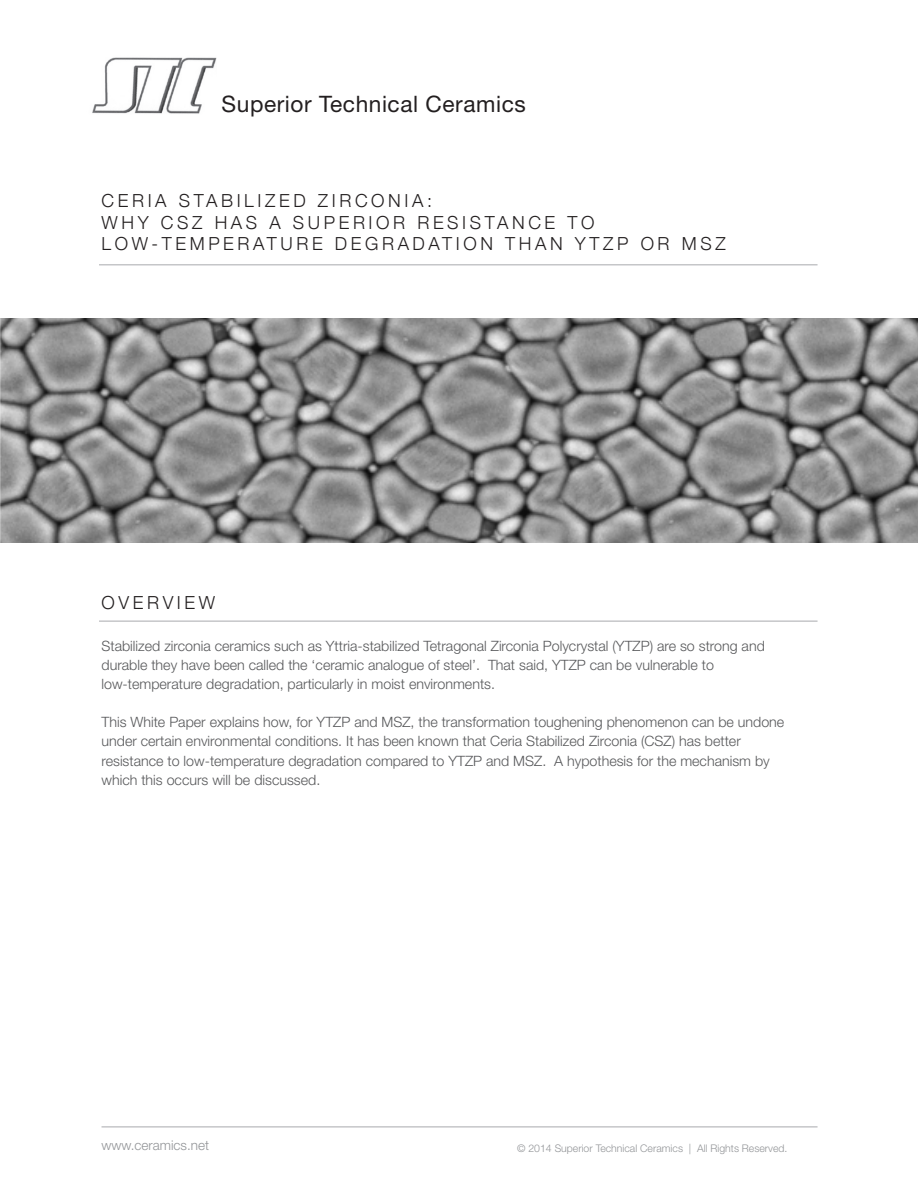
<style>
.page{position:relative;width:918px;height:1188px;background:#fff}
.page>*{position:absolute;margin:0;border:0;box-sizing:border-box;transform-origin:0 0}
.t1{font:22.65px "Helvetica Neue LT Std";letter-spacing:.025em;color:#231f20}
.t2{font:300 18px/21.6px "Helvetica Neue";letter-spacing:.2em;color:#231f20}
.t3{font:300 14.25px/19.2px "Helvetica Neue LT Std";color:#57585a}
.t4{font:300 13.5px "Helvetica Neue LT Std";color:#939598}
.t5{font:300 10.5px "Helvetica Neue LT Std";color:#939598}
</style>
<div class="page">
<hr style="left:99px;top:265px;width:719px;height:1px;background:#a8a9ad">
<img style="left:92px;top:57px;width:124px;height:57px">
<hr style="left:99px;top:621px;width:719px;height:1px;background:#a8a9ad">
<hr style="left:102px;top:1127px;width:716px;height:1px;background:#a8a9ad">
<img style="left:0;top:318px;width:267px;height:224px">
<img style="left:267px;top:318px;width:265px;height:224px">
<img style="left:532px;top:318px;width:234px;height:224px">
<img style="left:766px;top:318px;width:152px;height:224px">
<p class="t1" style="left:222px;top:91px;width:306px">Superior Technical Ceramics</p>
<p class="t2" style="left:102px;top:189px;width:626px">CERIA STABILIZED ZIRCONIA:<br>WHY CSZ HAS A SUPERIOR RESISTANCE TO<br>LOW-TEMPERATURE DEGRADATION THAN YTZP OR MSZ</p>
<p class="t2" style="left:102px;top:591px;width:115px">OVERVIEW</p>
<p class="t3" style="left:102px;top:636px;width:665px">Stabilized zirconia ceramics such as Yttria-stabilized Tetragonal Zirconia Polycrystal (YTZP) are so strong and durable they have been called the ‘ceramic analogue of steel’. That said, YTZP can be vulnerable to</p>
<p class="t3" style="left:102px;top:674px;width:395px">low-temperature degradation, particularly in moist environments.</p>
<p class="t3" style="left:102px;top:712px;width:684px">This White Paper explains how, for YTZP and MSZ, the transformation toughening phenomenon can be undone under certain environmental conditions. It has been known that Ceria Stabilized Zirconia (CSZ) has better resistance to low-temperature degradation compared to YTZP and MSZ. A hypothesis for the mechanism by which this occurs will be discussed.</p>
<p class="t4" style="left:102px;top:1137px;width:109px">www.ceramics.net</p>
<p class="t5" style="left:517px;top:1142px;width:272px">© 2014 Superior Technical Ceramics | All Rights Reserved.</p>
</div>
